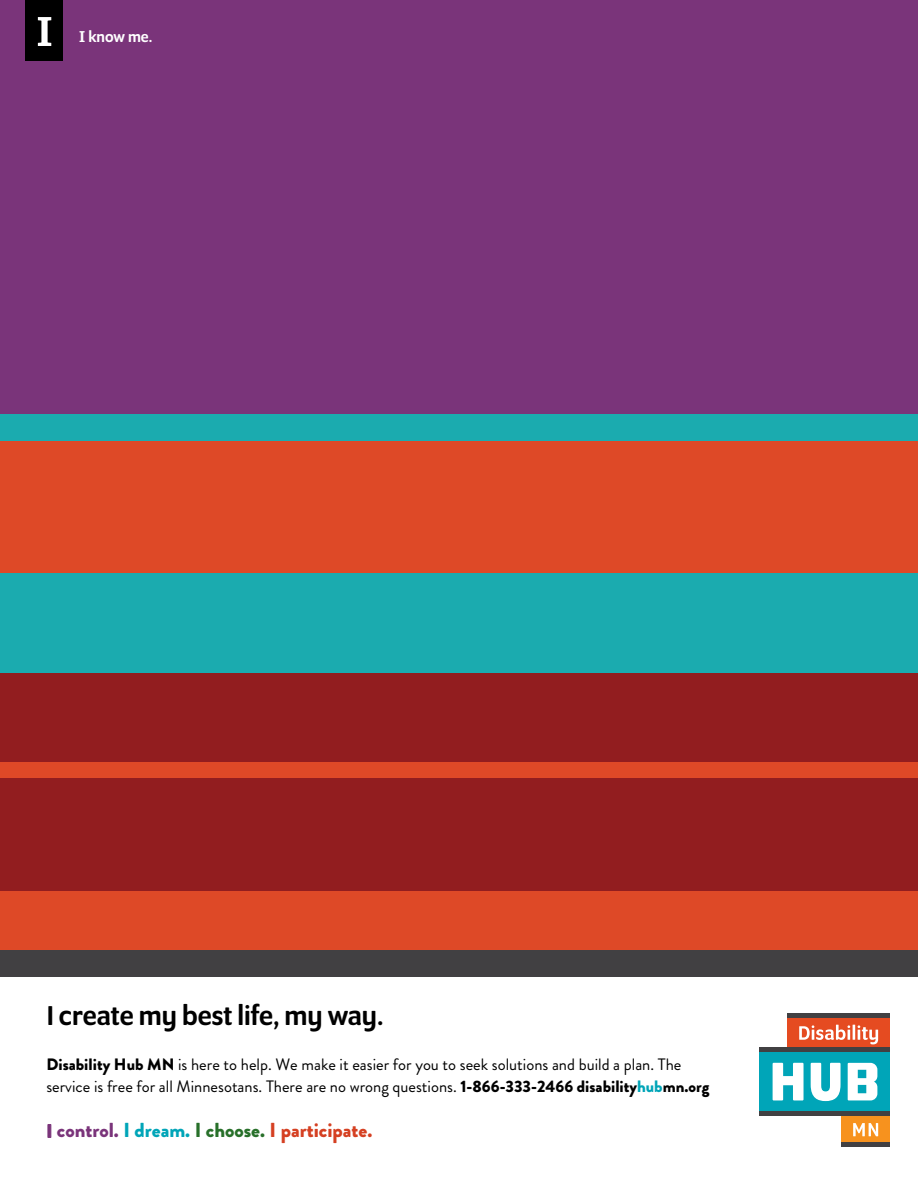
<style>
.page{position:relative;width:918px;height:1188px;background:#fff}
.page>*{position:absolute;margin:0;border:0;box-sizing:border-box;transform-origin:0 0}
.t1{font:500 29.4px "Program OT";color:#000}
.t2{font:900 20.25px "Brandon Grotesque";color:#d54022}
.t3{font:16.5px/22.5px "Brandon Grotesque";color:#000}
.t4{font:500 16.5px "Program OT";color:#fff}
.s1{font-family:"Adelle PE";font-weight:700;font-size:15px}
.s2{font-weight:900}
.s3{font-weight:900;color:#00a5b8}
.s4{font-size:18.45px;color:#7a347a}
.s5{color:#7a347a}
.s6{color:#00a5b8}
.s7{color:#28702a}
</style>
<div class="page">
<div style="left:0;top:669px;width:918px;height:110px;background:#921d1f"></div>
<div style="left:0;top:891px;width:918px;height:59px;background:#de4927"></div>
<div style="left:0;top:777px;width:918px;height:114px;background:#921d1f"></div>
<div style="left:0;top:570px;width:918px;height:102px;background:#1babaf"></div>
<div style="left:0;top:0;width:918px;height:417px;background:#7a347a"></div>
<div style="left:0;top:762px;width:918px;height:16px;background:#de4927"></div>
<div style="left:0;top:432px;width:918px;height:140px;background:#de4927"></div>
<div style="left:0;top:415px;width:918px;height:26px;background:#1babaf"></div>
<div style="left:841px;top:1115px;width:49px;height:28px;background:#f7921e"></div>
<div style="left:841px;top:1142px;width:49px;height:5px;background:#414042"></div>
<div style="left:760px;top:1052px;width:130px;height:59px;background:#00a5b8"></div>
<div style="left:787px;top:1018px;width:103px;height:30px;background:#e54b21"></div>
<hr style="left:760px;top:1048px;width:130px;height:4px;background:#414042">
<hr style="left:760px;top:1111px;width:130px;height:4px;background:#414042">
<hr style="left:787px;top:1014px;width:103px;height:4px;background:#414042">
<svg style="left:799px;top:1025px;width:79px;height:19px"></svg>
<svg style="left:773px;top:1063px;width:31px;height:37px"></svg>
<svg style="left:811px;top:1063px;width:30px;height:38px"></svg>
<svg style="left:848px;top:1063px;width:29px;height:37px"></svg>
<svg style="left:853px;top:1123px;width:25px;height:13px"></svg>
<div style="left:0;top:950px;width:918px;height:26px;background:#414042"></div>
<div style="left:26px;top:1px;width:37px;height:60px;background:#000"></div>
<svg style="left:38px;top:17px;width:13px;height:29px"></svg>
<p class="t4" style="left:79px;top:27px;width:75px"><span class="s1">I</span> know me.</p>
<h1 class="t1" style="left:47px;top:999px;width:338px">I create my best life, my way.</h1>
<p class="t3" style="left:46px;top:1053px;width:665px"><span class="s2">Disability Hub MN</span> is here to help. We make it easier for you to seek solutions and build a plan. The service is free for all Minnesotans. There are no wrong questions. <span class="s2">1-866-333-2466 disability</span><span class="s3">hub</span><span class="s2">mn.org</span></p>
<p class="t2" style="left:46px;top:1116px;width:328px"><span class="s4">I</span> <span class="s5">control.</span> <span class="s6">I dream.</span> <span class="s7">I choose.</span> I participate.</p>
</div>
